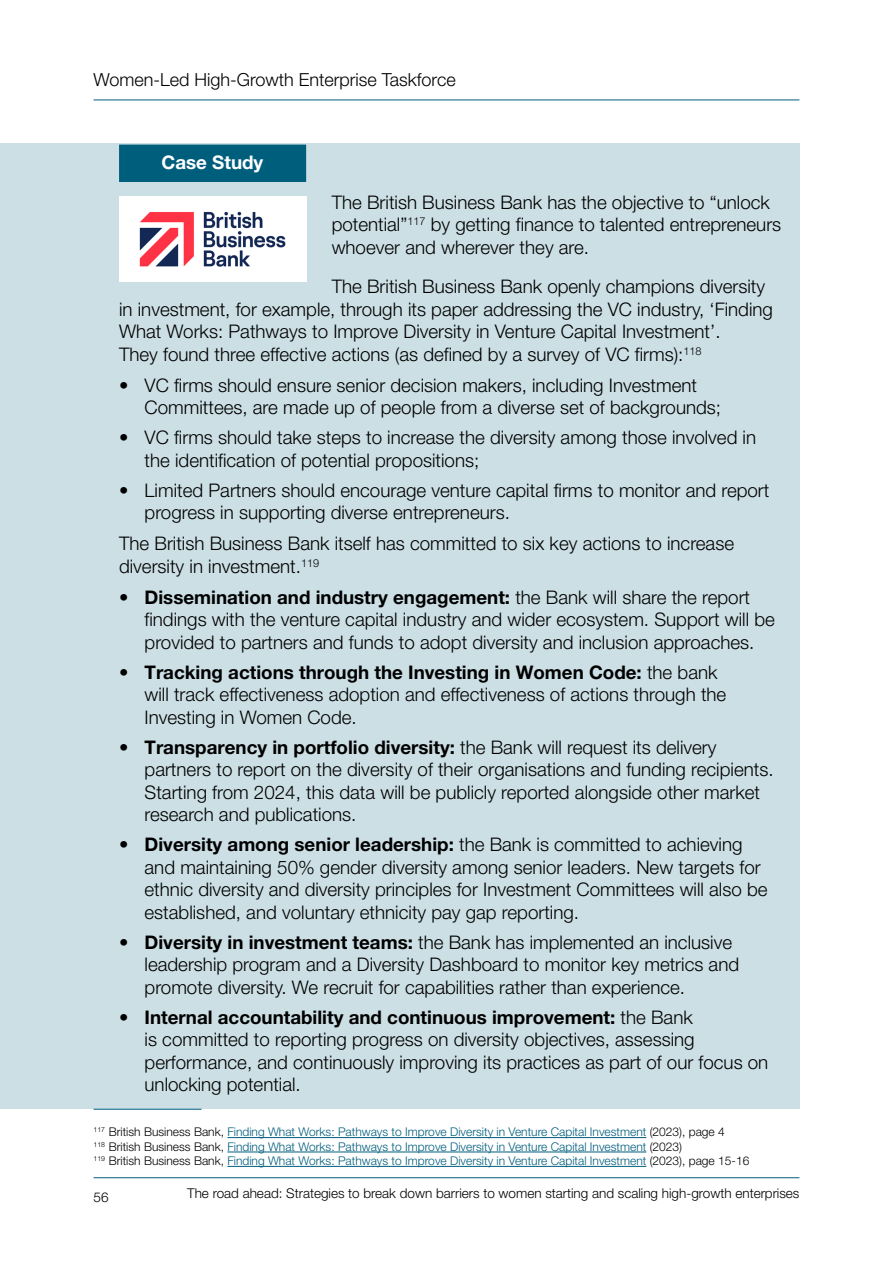
<style>
.page{position:relative;width:893px;height:1263px;background:#fff}
.page>*{position:absolute;margin:0;border:0;box-sizing:border-box;transform-origin:0 0}
.Case_Study_text_Left{font:300 18.75px/22.5px "Helvetica Neue LT Pro";color:#000}
.Case_study_heading_Left{font:700 18.75px "Helvetica Neue LT Pro";color:#fff}
.t1{font:300 18px "Helvetica Neue LT Pro";color:#000}
.t2{font:300 13.5px "Helvetica Neue LT Pro";color:#000}
.Footnote{font:300 12px "Helvetica Neue LT Pro";color:#005e7d}
.s1{font-weight:700}
.s2{color:#000}
</style>
<div class="page">
<hr style="left:94px;top:100px;width:705px;height:1px;background:#005e7d">
<hr style="left:94px;top:1177px;width:705px;height:1px;background:#005e7d">
<div style="left:0;top:143px;width:799px;height:49px;background:#ccdfe5"></div>
<div style="left:119px;top:145px;width:187px;height:37px;background:#005e7d"></div>
<div style="left:0;top:183px;width:799px;height:89px;background:#ccdfe5"></div>
<div style="left:0;top:267px;width:799px;height:112px;background:#ccdfe5"></div>
<div style="left:0;top:366px;width:799px;height:66px;background:#ccdfe5"></div>
<div style="left:0;top:418px;width:799px;height:67px;background:#ccdfe5"></div>
<div style="left:0;top:471px;width:799px;height:66px;background:#ccdfe5"></div>
<div style="left:0;top:524px;width:799px;height:67px;background:#ccdfe5"></div>
<div style="left:0;top:578px;width:799px;height:89px;background:#ccdfe5"></div>
<div style="left:0;top:653px;width:799px;height:89px;background:#ccdfe5"></div>
<div style="left:0;top:727px;width:799px;height:112px;background:#ccdfe5"></div>
<div style="left:0;top:825px;width:799px;height:112px;background:#ccdfe5"></div>
<div style="left:0;top:922px;width:799px;height:90px;background:#ccdfe5"></div>
<div style="left:0;top:997px;width:799px;height:112px;background:#ccdfe5"></div>
<hr style="left:94px;top:1109px;width:108px;height:1px;background:#005e7d">
<hr style="left:227px;top:1137px;width:419px;height:1px;background:#005e7d">
<hr style="left:227px;top:1152px;width:419px;height:1px;background:#005e7d">
<hr style="left:227px;top:1166px;width:419px;height:1px;background:#005e7d">
<div style="left:119px;top:197px;width:187px;height:85px;background:#fff"></div>
<img style="left:139px;top:211px;width:147px;height:56px">
<p class="t1" style="left:94px;top:68px;width:364px">Women-Led High-Growth Enterprise Taskforce</p>
<p class="Case_study_heading_Left" style="left:162px;top:151px;width:103px">Case Study</p>
<p class="Case_Study_text_Left" style="left:332px;top:191px;width:451px">The British Business Bank has the objective to “unlock potential”<sup>117</sup> by getting finance to talented entrepreneurs whoever and wherever they are.</p>
<p class="Case_Study_text_Left" style="left:119px;top:275px;width:655px;text-indent:213px">The British Business Bank openly champions diversity in investment, for example, through its paper addressing the VC industry, ‘Finding What Works: Pathways to Improve Diversity in Venture Capital Investment’.<br>They found three effective actions (as defined by a survey of VC firms):<sup>118</sup></p>
<p class="Case_Study_text_Left" style="left:145px;top:374px;width:578px;text-indent:-26px">• VC firms should ensure senior decision makers, including Investment<br>Committees, are made up of people from a diverse set of backgrounds;</p>
<p class="Case_Study_text_Left" style="left:145px;top:426px;width:613px;text-indent:-26px">• VC firms should take steps to increase the diversity among those involved in the identification of potential propositions;</p>
<p class="Case_Study_text_Left" style="left:145px;top:478px;width:626px;text-indent:-26px">• Limited Partners should encourage venture capital firms to monitor and report progress in supporting diverse entrepreneurs.</p>
<p class="Case_Study_text_Left" style="left:119px;top:532px;width:616px">The British Business Bank itself has committed to six key actions to increase diversity in investment.<sup>119</sup></p>
<p class="Case_Study_text_Left" style="left:145px;top:585px;width:632px;text-indent:-26px">• <span class="s1">Dissemination and industry engagement:</span> the Bank will share the report findings with the venture capital industry and wider ecosystem. Support will be provided to partners and funds to adopt diversity and inclusion approaches.</p>
<p class="Case_Study_text_Left" style="left:145px;top:660px;width:583px;text-indent:-26px">• <span class="s1">Tracking actions through the Investing in Women Code:</span> the bank will track effectiveness adoption and effectiveness of actions through the<br>Investing in Women Code.</p>
<p class="Case_Study_text_Left" style="left:145px;top:735px;width:630px;text-indent:-26px">• <span class="s1">Transparency in portfolio diversity:</span> the Bank will request its delivery partners to report on the diversity of their organisations and funding recipients.<br>Starting from 2024, this data will be publicly reported alongside other market research and publications.</p>
<p class="Case_Study_text_Left" style="left:145px;top:833px;width:624px;text-indent:-26px">• <span class="s1">Diversity among senior leadership:</span> the Bank is committed to achieving and maintaining 50% gender diversity among senior leaders. New targets for ethnic diversity and diversity principles for Investment Committees will also be established, and voluntary ethnicity pay gap reporting.</p>
<p class="Case_Study_text_Left" style="left:145px;top:930px;width:596px;text-indent:-26px">• <span class="s1">Diversity in investment teams:</span> the Bank has implemented an inclusive leadership program and a Diversity Dashboard to monitor key metrics and promote diversity. We recruit for capabilities rather than experience.</p>
<p class="Case_Study_text_Left" style="left:145px;top:1005px;width:625px;text-indent:-26px">• <span class="s1">Internal accountability and continuous improvement:</span> the Bank<br>is committed to reporting progress on diversity objectives, assessing performance, and continuously improving its practices as part of our focus on unlocking potential.</p>
<p class="Footnote" style="left:94px;top:1125px;width:633px"><sup>117</sup> <span class="s2">British Business Bank,</span> Finding What Works: Pathways to Improve Diversity in Venture Capital Investment <span class="s2">(2023), page 4</span></p>
<p class="Footnote" style="left:94px;top:1139px;width:590px"><sup>118</sup> <span class="s2">British Business Bank,</span> Finding What Works: Pathways to Improve Diversity in Venture Capital Investment <span class="s2">(2023)</span></p>
<p class="Footnote" style="left:94px;top:1153px;width:657px"><sup>119</sup> <span class="s2">British Business Bank,</span> Finding What Works: Pathways to Improve Diversity in Venture Capital Investment <span class="s2">(2023), page 15-16</span></p>
<p class="t2" style="left:94px;top:1188px;width:17px">56</p>
<p class="t2" style="left:187px;top:1185px;width:614px">The road ahead: Strategies to break down barriers to women starting and scaling high-growth enterprises</p>
</div>
